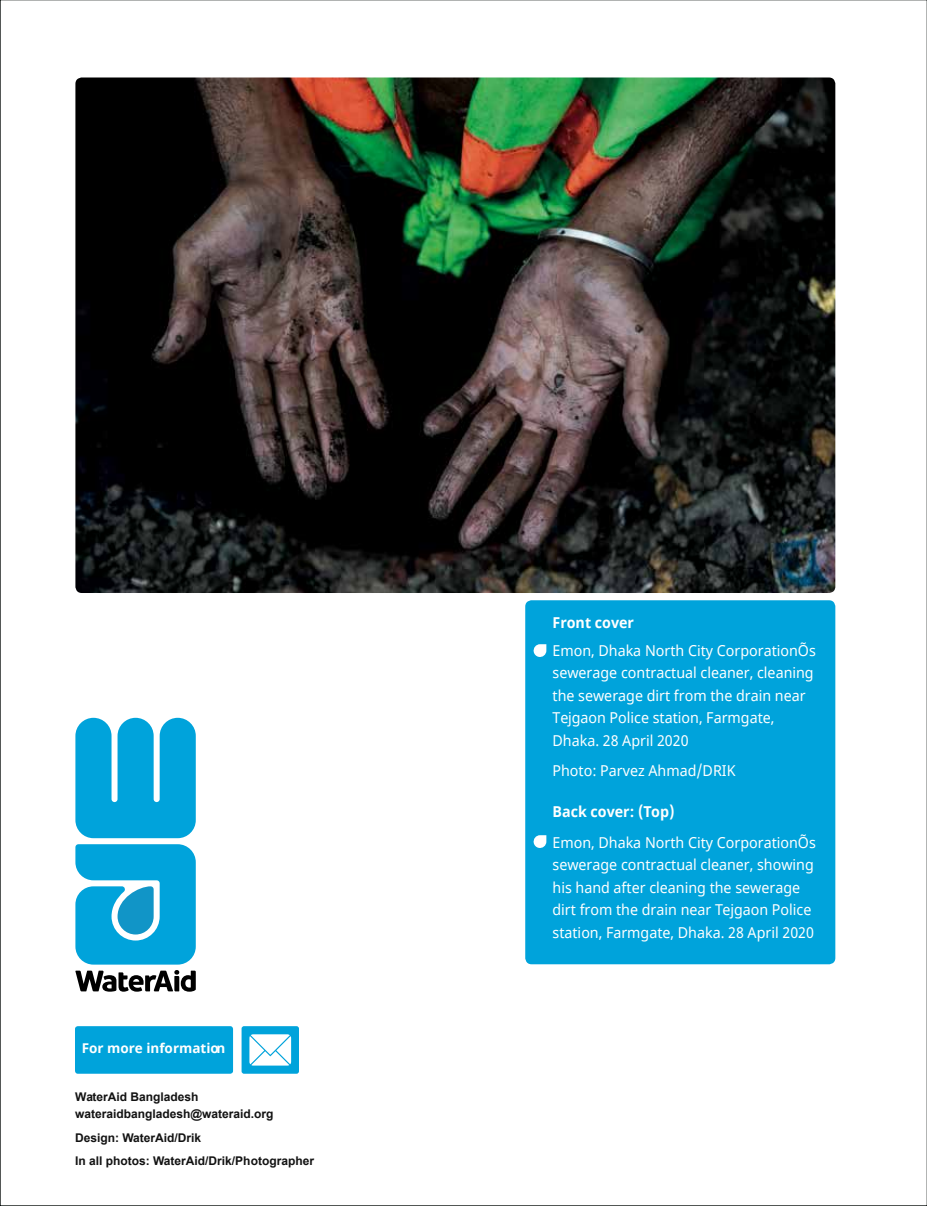
<style>
.page{position:relative;width:927px;height:1206px;background:#fff}
.page>*{position:absolute;margin:0;border:0;box-sizing:border-box;transform-origin:0 0}
.t1{font:15px/22.5px "Noto Sans";color:#fff;scale:.95 1}
.t2{font:700 15px "Noto Sans";color:#fff;scale:.95 1}
.t3{font:700 13.5px "Noto Sans";color:#fff}
.t4{font:700 12px/17.4px "Arial";color:#121212}
</style>
<div class="page">
<svg style="left:75px;top:717px;width:121px;height:121px;background:#1eaddf"></svg>
<svg style="left:75px;top:844px;width:121px;height:147px"></svg>
<img style="left:75px;top:77px;width:760px;height:516px">
<div style="left:525px;top:600px;width:310px;height:364px;background:#00a3db;border-radius:6px"></div>
<svg style="left:533px;top:644px;width:13px;height:13px"></svg>
<svg style="left:533px;top:835px;width:13px;height:13px"></svg>
<div style="left:75px;top:1025px;width:158px;height:48px;background:#00a3db;border-radius:3px"></div>
<div style="left:241px;top:1025px;width:58px;height:48px;background:#00a3db;border-radius:2px"></div>
<svg style="left:249px;top:1034px;width:42px;height:31px"></svg>
<p class="t3" style="left:82px;top:1038px;width:145px">For more information</p>
<p class="t4" style="left:75px;top:1087px;width:200px">WaterAid Bangladesh wateraidbangladesh@wateraid.org</p>
<p class="t4" style="left:75px;top:1125px;width:240px;line-height:23.4px">Design: WaterAid/Drik<br>In all photos: WaterAid/Drik/Photographer</p>
<p class="t2" style="left:552px;top:612px;width:87px">Front cover</p>
<p class="t1" style="left:552px;top:639px;width:279px">Emon, Dhaka North City CorporationÕs sewerage contractual cleaner, cleaning the sewerage dirt from the drain near Tejgaon Police station, Farmgate, Dhaka. 28 April 2020</p>
<p class="t1" style="left:552px;top:759px;width:194px">Photo: Parvez Ahmad/DRIK</p>
<p class="t2" style="left:552px;top:800px;width:130px">Back cover: (Top)</p>
<p class="t1" style="left:552px;top:831px;width:279px">Emon, Dhaka North City CorporationÕs sewerage contractual cleaner, showing his hand after cleaning the sewerage dirt from the drain near Tejgaon Police station, Farmgate, Dhaka. 28 April 2020</p>
</div>
